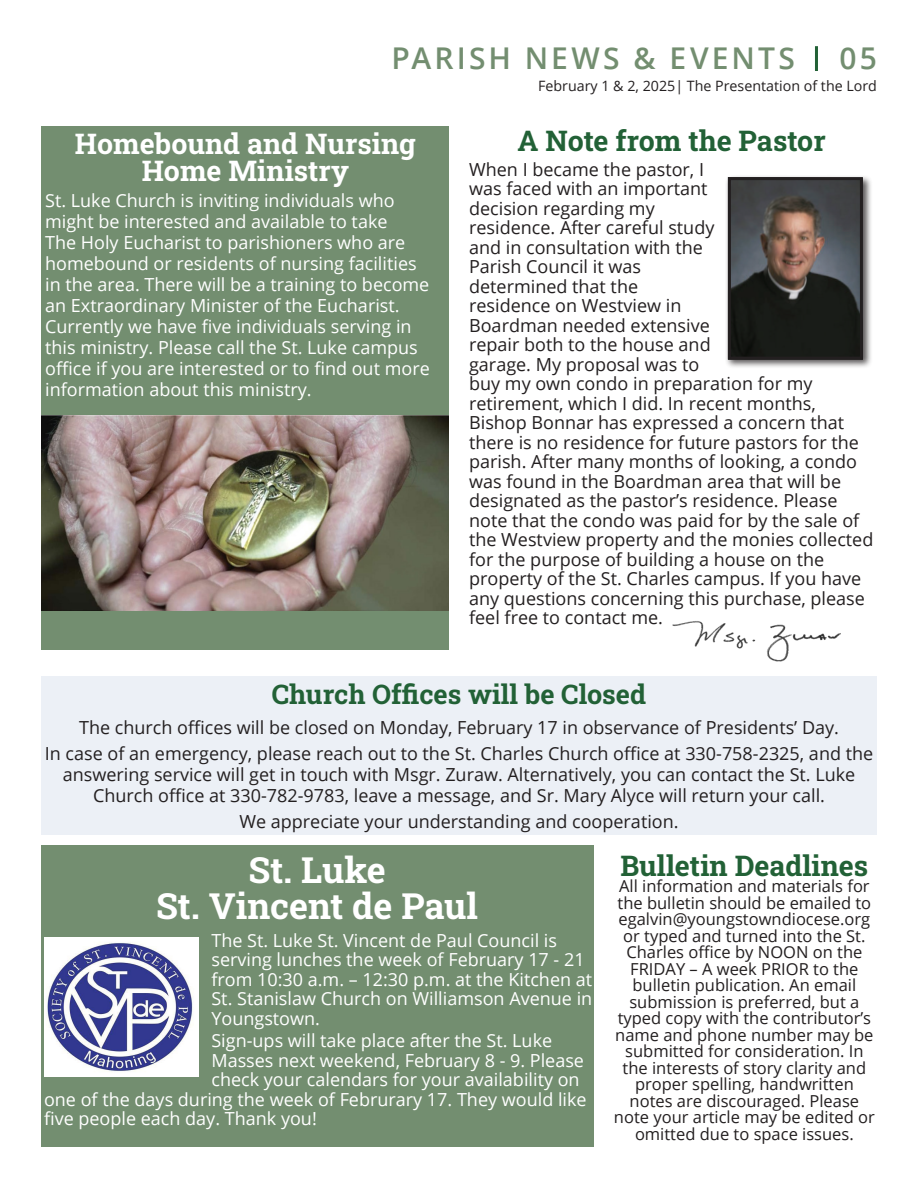
<style>
.page{position:relative;width:918px;height:1188px;background:#fff}
.page>*{position:absolute;margin:0;border:0;box-sizing:border-box;transform-origin:0 0}
.Secondary_Subhead{font:700 36px/36px "Roboto Slab";color:#fff;text-align:center}
.Page_Title{font:600 30px "Open Sans";letter-spacing:.105em;color:#738e70}
.Section_Header_1{font:700 28.5px "Roboto Slab";color:#226136}
.Secondary_Subhead-2{font:700 28.5px "Roboto Slab";color:#fff}
.t1{font:700 27px "Roboto Slab";color:#226136}
.Main_Body_Paragraph{font:18px/19.5px "Open Sans";color:#231f20}
.Secondary_Subhead-3{font:18px/21px "Open Sans";color:#fff}
.Main_Body_Paragraph-2{font:16.5px/16.5px "Open Sans";color:#231f20;text-align:center}
.t2{font:14.25px "Open Sans";color:#231f20}
</style>
<div class="page">
<hr style="left:815px;top:46px;width:3px;height:25px;background:#226136">
<div style="left:41px;top:846px;width:553px;height:301px;background:#738e70"></div>
<div style="left:725px;top:174px;width:147px;height:195px;background:#231f20;opacity:.75"></div>
<img style="left:732px;top:181px;width:127px;height:175px">
<div style="left:728px;top:177px;width:135px;height:183px;border:3px solid #231f20"></div>
<img style="left:672px;top:621px;width:169px;height:41px">
<img style="left:44px;top:937px;width:155px;height:139px">
<div style="left:41px;top:126px;width:408px;height:524px;background:#738e70"></div>
<img style="left:41px;top:416px;width:408px;height:194px">
<div style="left:41px;top:676px;width:836px;height:159px;background:#ecf0f6"></div>
<p class="Page_Title" style="left:839px;top:38px;width:39px">05</p>
<p class="Page_Title" style="left:392px;top:38px;width:405px">PARISH NEWS &amp; EVENTS</p>
<p class="t2" style="left:538px;top:76px;width:340px">February 1 &amp; 2, 2025| The Presentation of the Lord</p>
<p class="Secondary_Subhead-2" style="left:75px;top:124px;width:342px">Homebound and Nursing</p>
<p class="Section_Header_1" style="left:517px;top:121px;width:310px">A Note from the Pastor</p>
<p class="Secondary_Subhead-2" style="left:142px;top:151px;width:209px">Home Ministry</p>
<p class="Secondary_Subhead-3" style="left:45px;top:189px;width:386px">St. Luke Church is inviting individuals who might be interested and available to take<br>The Holy Eucharist to parishioners who are homebound or residents of nursing facilities in the area. There will be a training to become an Extraordinary Minister of the Eucharist.<br>Currently we have five individuals serving in this ministry. Please call the St. Luke campus office if you are interested or to find out more information about this ministry.</p>
<p class="Main_Body_Paragraph" style="left:469px;top:159px;width:406px">When I became the pastor, I<br>was faced with an important<br>decision regarding my<br>residence. After careful study<br>and in consultation with the<br>Parish Council it was<br>determined that the<br>residence on Westview in<br>Boardman needed extensive<br>repair both to the house and<br>garage. My proposal was to<br>buy my own condo in preparation for my retirement, which I did. In recent months, Bishop Bonnar has expressed a concern that there is no residence for future pastors for the parish. After many months of looking, a condo was found in the Boardman area that will be designated as the pastor’s residence. Please note that the condo was paid for by the sale of the Westview property and the monies collected for the purpose of building a house on the property of the St. Charles campus. If you have any questions concerning this purchase, please feel free to contact me.</p>
<p class="t1" style="left:272px;top:676px;width:376px">Church Offices will be Closed</p>
<p class="Main_Body_Paragraph" style="left:79px;top:717px;width:761px">The church offices will be closed on Monday, February 17 in observance of Presidents’ Day.</p>
<p class="Main_Body_Paragraph" style="left:45px;top:742px;width:830px;line-height:21px;text-align:center">In case of an emergency, please reach out to the St. Charles Church office at 330-758-2325, and the answering service will get in touch with Msgr. Zuraw. Alternatively, you can contact the St. Luke<br>Church office at 330-782-9783, leave a message, and Sr. Mary Alyce will return your call.</p>
<p class="Main_Body_Paragraph" style="left:239px;top:812px;width:441px">We appreciate your understanding and cooperation.</p>
<p class="Secondary_Subhead" style="left:156px;top:851px;width:324px">St. Luke<br>St. Vincent de Paul</p>
<p class="Secondary_Subhead-3" style="left:211px;top:930px;width:382px;line-height:19.5px">The St. Luke St. Vincent de Paul Council is serving lunches the week of February 17 - 21 from 10:30 a.m. – 12:30 p.m. at the Kitchen at St. Stanislaw Church on Williamson Avenue in Youngstown.</p>
<p class="Secondary_Subhead-3" style="left:211px;top:1030px;width:342px">Sign-ups will take place after the St. Luke</p>
<p class="Secondary_Subhead-3" style="left:211px;top:1049px;width:374px">Masses next weekend, February 8 - 9. Please</p>
<p class="Secondary_Subhead-3" style="left:211px;top:1069px;width:370px">check your calendars for your availability on</p>
<p class="Secondary_Subhead-3" style="left:44px;top:1088px;width:544px">one of the days during the week of Februrary 17. They would like</p>
<p class="Secondary_Subhead-3" style="left:44px;top:1108px;width:274px">five people each day. Thank you!</p>
<p class="Section_Header_1" style="left:620px;top:846px;width:249px">Bulletin Deadlines</p>
<p class="Main_Body_Paragraph-2" style="left:614px;top:877px;width:262px">All information and materials for the bulletin should be emailed to egalvin@youngstowndiocese.org or typed and turned into the St.<br>Charles office by NOON on the<br>FRIDAY – A week PRIOR to the bulletin publication. An email submission is preferred, but a typed copy with the contributor’s name and phone number may be submitted for consideration. In the interests of story clarity and proper spelling, handwritten notes are discouraged. Please note your article may be edited or omitted due to space issues.</p>
</div>
